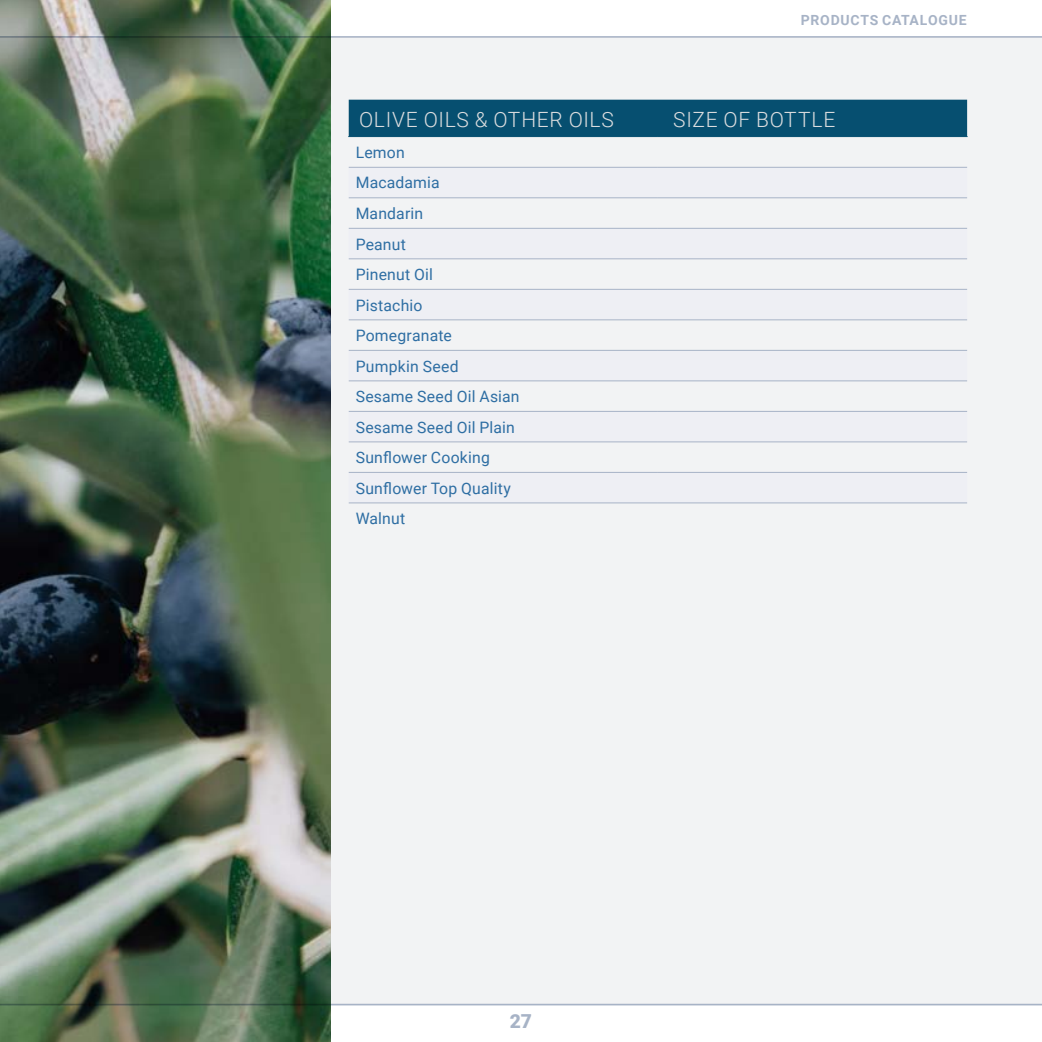
<style>
.page{position:relative;width:1042px;height:1042px;background:#fff}
.page>*{position:absolute;margin:0;border:0;box-sizing:border-box;transform-origin:0 0}
.t1{font:300 21px "Roboto";letter-spacing:.035em;color:#dadcde}
.t2{font:900 19.25px "Roboto";color:#a7b3c6}
.t3{font:15.75px/30.4px "Roboto";letter-spacing:.01em;color:#2e6ea3}
.t4{font:700 14px "Roboto";letter-spacing:.055em;color:#a7b3c6}
</style>
<div class="page">
<hr style="left:0;top:1003px;width:1042px;height:2px;background:#a7b3c6">
<hr style="left:0;top:36px;width:1042px;height:2px;background:#a7b3c6">
<div style="left:0;top:38px;width:1042px;height:966px;background:#f2f3f4"></div>
<img style="left:0;top:0;width:331px;height:1042px">
<div style="left:349px;top:100px;width:618px;height:36px;background:#064f70"></div>
<svg style="left:349px;top:198px;width:618px;height:245px"></svg>
<hr style="left:657px;top:100px;width:1px;height:36px;background:#064f70">
<hr style="left:348px;top:136px;width:310px;height:1px;background:#064f70">
<hr style="left:658px;top:136px;width:309px;height:1px;background:#064f70">
<hr style="left:349px;top:167px;width:309px;height:1px;background:#a7b3c6">
<hr style="left:658px;top:167px;width:309px;height:1px;background:#a7b3c6">
<hr style="left:349px;top:197px;width:309px;height:1px;background:#a7b3c6">
<hr style="left:658px;top:197px;width:309px;height:1px;background:#a7b3c6">
<hr style="left:349px;top:228px;width:309px;height:1px;background:#a7b3c6">
<hr style="left:658px;top:228px;width:309px;height:1px;background:#a7b3c6">
<hr style="left:349px;top:258px;width:309px;height:1px;background:#a7b3c6">
<hr style="left:658px;top:258px;width:309px;height:1px;background:#a7b3c6">
<hr style="left:349px;top:289px;width:309px;height:1px;background:#a7b3c6">
<hr style="left:658px;top:289px;width:309px;height:1px;background:#a7b3c6">
<hr style="left:349px;top:319px;width:309px;height:1px;background:#a7b3c6">
<hr style="left:658px;top:319px;width:309px;height:1px;background:#a7b3c6">
<hr style="left:349px;top:350px;width:309px;height:1px;background:#a7b3c6">
<hr style="left:658px;top:350px;width:309px;height:1px;background:#a7b3c6">
<hr style="left:349px;top:380px;width:309px;height:1px;background:#a7b3c6">
<hr style="left:658px;top:380px;width:309px;height:1px;background:#a7b3c6">
<hr style="left:349px;top:411px;width:309px;height:1px;background:#a7b3c6">
<hr style="left:658px;top:411px;width:309px;height:1px;background:#a7b3c6">
<hr style="left:349px;top:441px;width:309px;height:1px;background:#a7b3c6">
<hr style="left:658px;top:441px;width:309px;height:1px;background:#a7b3c6">
<hr style="left:349px;top:472px;width:309px;height:1px;background:#a7b3c6">
<hr style="left:658px;top:472px;width:309px;height:1px;background:#a7b3c6">
<hr style="left:349px;top:502px;width:309px;height:1px;background:#a7b3c6">
<hr style="left:658px;top:502px;width:309px;height:1px;background:#a7b3c6">
<p class="t4" style="left:801px;top:10px;width:167px">PRODUCTS CATALOGUE</p>
<h1 class="t1" style="left:359px;top:104px;width:256px">OLIVE OILS &amp; OTHER OILS</h1>
<h1 class="t1" style="left:673px;top:104px;width:164px">SIZE OF BOTTLE</h1>
<p class="t3" style="left:356px;top:137px;width:165px">Lemon<br>Macadamia<br>Mandarin<br>Peanut<br>Pinenut Oil<br>Pistachio<br>Pomegranate<br>Pumpkin Seed<br>Sesame Seed Oil Asian<br>Sesame Seed Oil Plain<br>Sunflower Cooking<br>Sunflower Top Quality<br>Walnut</p>
<p class="t2" style="left:510px;top:1007px;width:24px">27</p>
</div>
